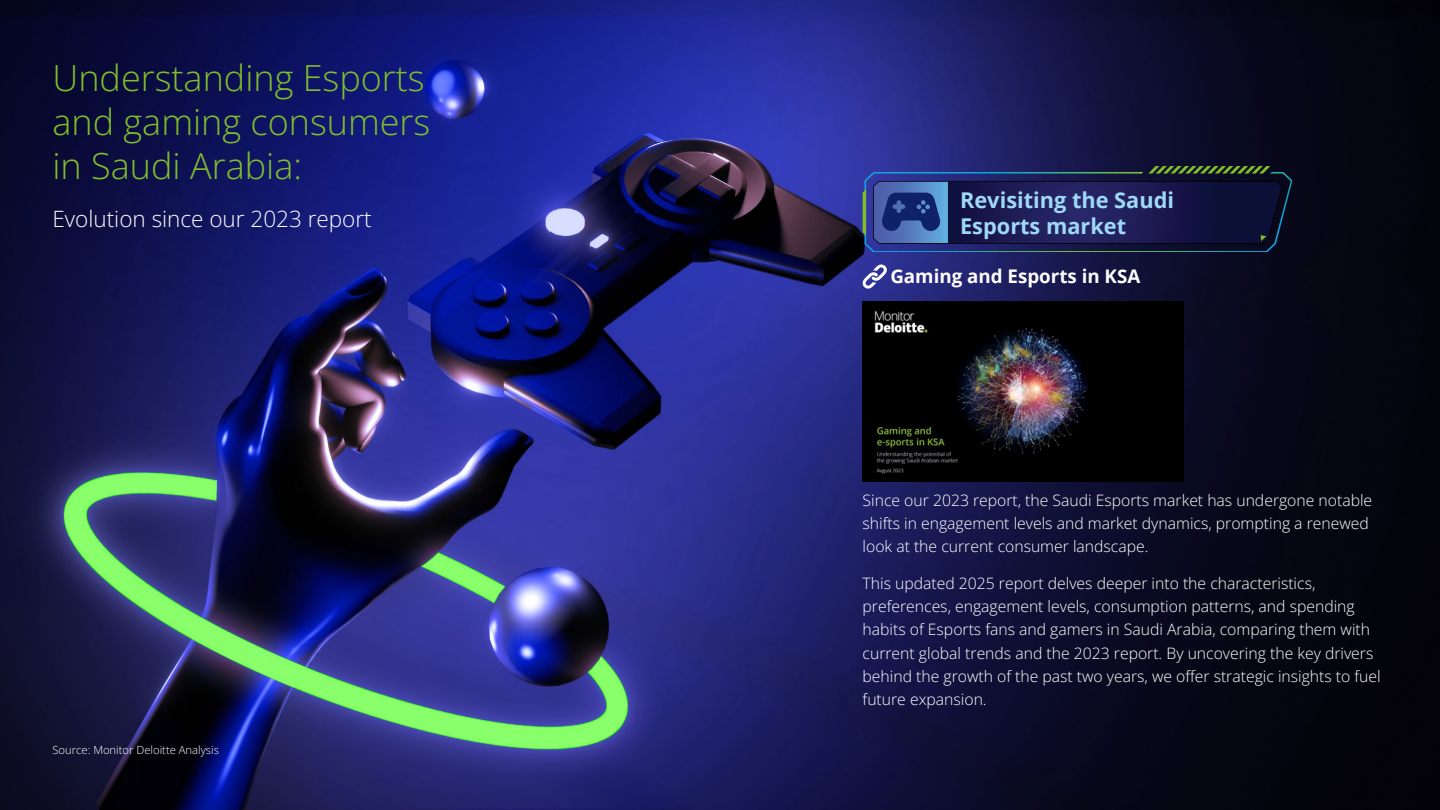
<style>
.page{position:relative;width:1440px;height:810px;background:#fff}
.page>*{position:absolute;margin:0;border:0;box-sizing:border-box;transform-origin:0 0}
.t1{font:36px/44.2px "Open Sans";color:#80bd2b}
.t2{font:22.5px "Open Sans";color:#fff}
.t3{font:700 21.75px/25.5px "Open Sans";color:#9ed9f7}
.t4{font:700 18.75px "Open Sans";color:#fff}
.t5{font:15.75px/23.2px "Open Sans";color:#fff}
.t6{font:11.25px "Open Sans";color:#fff}
</style>
<div class="page">
<img style="left:0;top:0;width:1440px;height:810px">
<svg style="left:863px;top:166px;width:429px;height:86px;background:#1f285a"></svg>
<img style="left:863px;top:301px;width:320px;height:181px">
<svg style="left:862px;top:263px;width:26px;height:26px"></svg>
<h1 class="t1" style="left:52px;top:55px;width:379px">Understanding Esports and gaming consumers in Saudi Arabia:</h1>
<h2 class="t2" style="left:52px;top:203px;width:321px">Evolution since our 2023 report</h2>
<p class="t6" style="left:52px;top:742px;width:168px">Source: Monitor Deloitte Analysis</p>
<h3 class="t3" style="left:960px;top:187px;width:216px">Revisiting the Saudi<br>Esports market</h3>
<p class="t4" style="left:890px;top:263px;width:251px">Gaming and Esports in KSA</p>
<p class="t5" style="left:863px;top:488px;width:511px">Since our 2023 report, the Saudi Esports market has undergone notable shifts in engagement levels and market dynamics, prompting a renewed look at the current consumer landscape.</p>
<p class="t5" style="left:863px;top:571px;width:520px">This updated 2025 report delves deeper into the characteristics, preferences, engagement levels, consumption patterns, and spending habits of Esports fans and gamers in Saudi Arabia, comparing them with current global trends and the 2023 report. By uncovering the key drivers behind the growth of the past two years, we offer strategic insights to fuel future expansion.</p>
</div>
